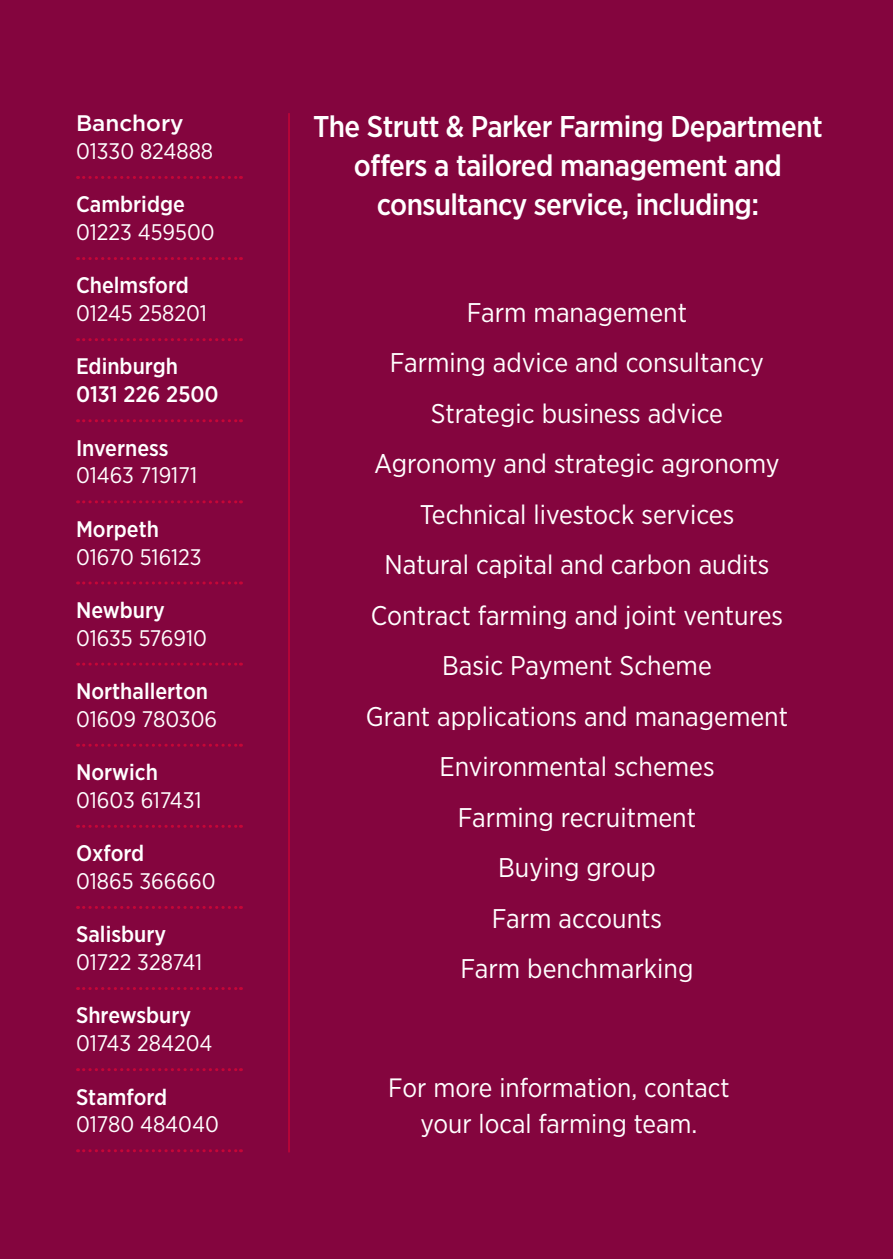
<style>
.page{position:relative;width:893px;height:1259px;background:#84053e}
.page>*{position:absolute;margin:0;border:0;box-sizing:border-box;transform-origin:0 0}
.t1{font:500 30px/39px "Gotham Narrow";letter-spacing:-.02em;color:#fff;text-align:center}
.t2{font:27px/50.4px "Gotham Narrow";color:#fff;text-align:center}
.t3{font:26.4px/36.6px "Gotham Narrow";color:#fff;text-align:center}
.t4{font:22.5px "Gotham Narrow";color:#fff}
.t5{font:500 22.5px/27.9px "Gotham Narrow";color:#fff}
.t6{font:500 22.5px "Gotham";color:#fff}
</style>
<div class="page">
<svg style="left:78px;top:176px;width:163px;height:3px"></svg>
<svg style="left:78px;top:257px;width:163px;height:3px"></svg>
<svg style="left:78px;top:338px;width:163px;height:3px"></svg>
<svg style="left:78px;top:419px;width:163px;height:3px"></svg>
<svg style="left:78px;top:500px;width:163px;height:3px"></svg>
<svg style="left:78px;top:581px;width:163px;height:3px"></svg>
<svg style="left:78px;top:662px;width:163px;height:3px"></svg>
<svg style="left:78px;top:743px;width:163px;height:3px"></svg>
<svg style="left:78px;top:825px;width:163px;height:3px"></svg>
<svg style="left:78px;top:906px;width:163px;height:3px"></svg>
<svg style="left:78px;top:987px;width:163px;height:3px"></svg>
<svg style="left:78px;top:1068px;width:163px;height:3px"></svg>
<svg style="left:78px;top:1149px;width:163px;height:3px"></svg>
<hr style="left:288px;top:113px;width:2px;height:1039px;background:#c50637">
<p class="t6" style="left:76px;top:108px;width:109px">Banchory</p>
<p class="t4" style="left:76px;top:137px;width:139px">01330 824888</p>
<p class="t5" style="left:76px;top:190px;width:110px">Cambridge</p>
<p class="t4" style="left:76px;top:218px;width:140px">01223 459500</p>
<p class="t5" style="left:76px;top:271px;width:114px">Chelmsford</p>
<p class="t4" style="left:76px;top:299px;width:132px">01245 258201</p>
<p class="t5" style="left:76px;top:352px;width:144px">Edinburgh<br>0131 226 2500</p>
<p class="t5" style="left:76px;top:433px;width:94px">Inverness</p>
<p class="t4" style="left:76px;top:461px;width:123px">01463 719171</p>
<p class="t5" style="left:76px;top:514px;width:84px">Morpeth</p>
<p class="t4" style="left:76px;top:542px;width:127px">01670 516123</p>
<p class="t5" style="left:76px;top:595px;width:90px">Newbury</p>
<p class="t4" style="left:76px;top:624px;width:132px">01635 576910</p>
<p class="t5" style="left:76px;top:677px;width:133px">Northallerton</p>
<p class="t4" style="left:76px;top:705px;width:143px">01609 780306</p>
<p class="t5" style="left:76px;top:758px;width:83px">Norwich</p>
<p class="t4" style="left:76px;top:786px;width:127px">01603 617431</p>
<p class="t5" style="left:76px;top:839px;width:70px">Oxford</p>
<p class="t4" style="left:76px;top:867px;width:141px">01865 366660</p>
<p class="t5" style="left:76px;top:920px;width:92px">Salisbury</p>
<p class="t4" style="left:76px;top:948px;width:128px">01722 328741</p>
<p class="t5" style="left:76px;top:1001px;width:117px">Shrewsbury</p>
<p class="t4" style="left:76px;top:1029px;width:138px">01743 284204</p>
<p class="t5" style="left:76px;top:1082px;width:93px">Stamford</p>
<p class="t4" style="left:76px;top:1110px;width:144px">01780 484040</p>
<p class="t1" style="left:313px;top:107px;width:511px">The Strutt &amp; Parker Farming Department offers a tailored management and consultancy service, including:</p>
<p class="t2" style="left:366px;top:287px;width:424px">Farm management<br>Farming advice and consultancy<br>Strategic business advice<br>Agronomy and strategic agronomy<br>Technical livestock services<br>Natural capital and carbon audits<br>Contract farming and joint ventures<br>Basic Payment Scheme<br>Grant applications and management<br>Environmental schemes<br>Farming recruitment<br>Buying group<br>Farm accounts<br>Farm benchmarking</p>
<p class="t3" style="left:388px;top:1069px;width:343px">For more information, contact your local farming team.</p>
</div>
